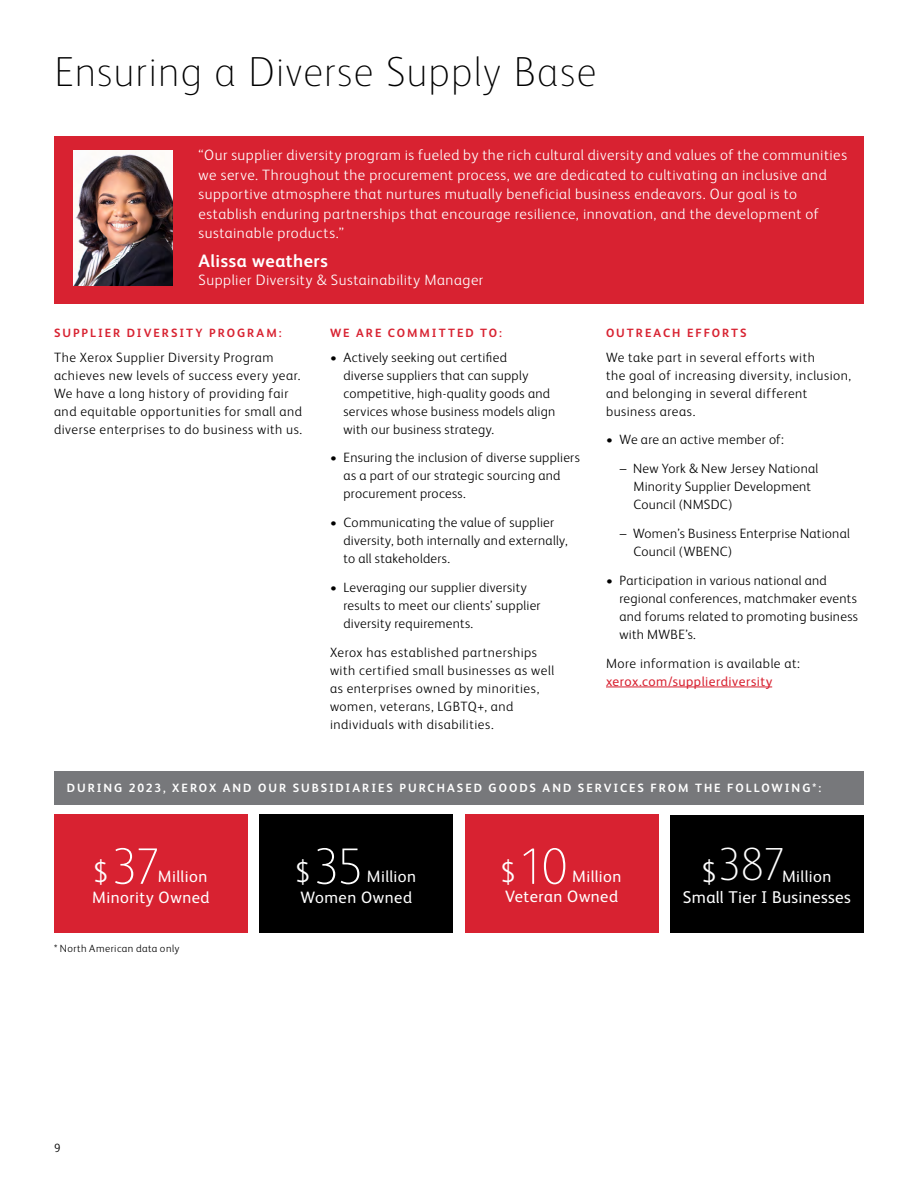
<style>
.page{position:relative;width:918px;height:1188px;background:#fff}
.page>*{position:absolute;margin:0;border:0;box-sizing:border-box;transform-origin:0 0}
.t1{font:100 51.45px "Xerox Sans";color:#fff}
.t2{font:100 46.5px "Xerox Sans";color:#fff}
.t3{font:100 42px "Xerox Sans";letter-spacing:.025em;color:#000}
.t4{font:700 18px "Xerox Sans";letter-spacing:.03em;color:#fff}
.t5{font:17.1px "Xerox Sans";letter-spacing:.02em;color:#fff}
.t6{font:16.5px "Xerox Sans";letter-spacing:.03em;color:#fff}
.t7{font:300 15px/19.5px "Xerox Sans";letter-spacing:.035em;color:#fff}
.t8{font:300 13.5px/18px "Xerox Sans";letter-spacing:.025em;color:#000}
.t9{font:13.5px "Xerox Sans";letter-spacing:.035em;color:#d82231}
.t10{font:700 12px "Xerox Sans";letter-spacing:.165em;color:#fff}
.t11{font:700 12px "Xerox Sans";letter-spacing:.165em;color:#d82231}
.t12{font:300 12px "Xerox Sans";color:#000}
.t13{font:300 10.5px "Xerox Sans";letter-spacing:.045em;color:#000}
.s1{font-weight:300;font-size:28.8px}
</style>
<div class="page">
<div style="left:54px;top:136px;width:810px;height:168px;background:#d82231"></div>
<img style="left:74px;top:151px;width:98px;height:135px">
<hr style="left:606px;top:687px;width:166px;height:1px;background:#d82231">
<div style="left:54px;top:771px;width:810px;height:33px;background:#77787b"></div>
<div style="left:54px;top:815px;width:194px;height:118px;background:#d82231"></div>
<div style="left:465px;top:815px;width:193px;height:118px;background:#d82231"></div>
<div style="left:259px;top:815px;width:194px;height:118px;background:#000"></div>
<div style="left:670px;top:815px;width:194px;height:118px;background:#000"></div>
<h3 class="t3" style="left:54px;top:45px;width:544px">Ensuring a Diverse Supply Base</h3>
<p class="t7" style="left:199px;top:145px;width:650px">“Our supplier diversity program is fueled by the rich cultural diversity and values of the communities we serve. Throughout the procurement process, we are dedicated to cultivating an inclusive and supportive atmosphere that nurtures mutually beneficial business endeavors. Our goal is to establish enduring partnerships that encourage resilience, innovation, and the development of sustainable products.”</p>
<h3 class="t4" style="left:199px;top:248px;width:131px">Alissa weathers</h3>
<p class="t7" style="left:199px;top:269px;width:286px">Supplier Diversity &amp; Sustainability Manager</p>
<p class="t11" style="left:54px;top:325px;width:229px">SUPPLIER DIVERSITY PROGRAM:</p>
<p class="t8" style="left:54px;top:347px;width:250px">The Xerox Supplier Diversity Program achieves new levels of success every year.<br>We have a long history of providing fair and equitable opportunities for small and diverse enterprises to do business with us.</p>
<p class="t11" style="left:330px;top:325px;width:174px">WE ARE COMMITTED TO:</p>
<p class="t8" style="left:344px;top:347px;width:213px;text-indent:-14px">• Actively seeking out certified<br>diverse suppliers that can supply competitive, high-quality goods and services whose business models align with our business strategy.</p>
<p class="t8" style="left:344px;top:448px;width:238px;text-indent:-14px">• Ensuring the inclusion of diverse suppliers as a part of our strategic sourcing and procurement process.</p>
<p class="t8" style="left:344px;top:513px;width:226px;text-indent:-14px">• Communicating the value of supplier diversity, both internally and externally, to all stakeholders.</p>
<p class="t8" style="left:344px;top:578px;width:199px;text-indent:-14px">• Leveraging our supplier diversity results to meet our clients’ supplier diversity requirements.</p>
<p class="t8" style="left:330px;top:642px;width:226px">Xerox has established partnerships with certified small businesses as well as enterprises owned by minorities, women, veterans, LGBTQ+, and individuals with disabilities.</p>
<p class="t11" style="left:606px;top:325px;width:142px">OUTREACH EFFORTS</p>
<p class="t8" style="left:606px;top:347px;width:247px">We take part in several efforts with<br>the goal of increasing diversity, inclusion, and belonging in several different business areas.</p>
<p class="t8" style="left:606px;top:430px;width:179px">• We are an active member of:</p>
<p class="t8" style="left:633px;top:459px;width:186px;text-indent:-14px">– New York &amp; New Jersey National<br>Minority Supplier Development<br>Council (NMSDC)</p>
<p class="t8" style="left:633px;top:524px;width:218px;text-indent:-14px">– Women’s Business Enterprise National<br>Council (WBENC)</p>
<p class="t8" style="left:620px;top:570px;width:240px;text-indent:-14px">• Participation in various national and regional conferences, matchmaker events and forums related to promoting business with MWBE’s.</p>
<p class="t8" style="left:606px;top:653px;width:196px">More information is available at:</p>
<p class="t9" style="left:606px;top:672px;width:168px">xerox.com/supplierdiversity</p>
<p class="t10" style="left:67px;top:780px;width:756px">DURING 2023, XEROX AND OUR SUBSIDIARIES PURCHASED GOODS AND SERVICES FROM THE FOLLOWING*:</p>
<h1 class="t1" style="left:93px;top:833px;width:69px"><span class="s1">$</span>37</h1>
<p class="t6" style="left:158px;top:865px;width:51px">Million</p>
<p class="t6" style="left:92px;top:887px;width:119px">Minority Owned</p>
<p class="t13" style="left:54px;top:942px;width:127px">* North American data only</p>
<p class="t12" style="left:54px;top:1140px;width:8px">9</p>
<h1 class="t1" style="left:295px;top:833px;width:70px"><span class="s1">$</span>35</h1>
<p class="t6" style="left:367px;top:865px;width:51px">Million</p>
<h1 class="t1" style="left:500px;top:833px;width:70px"><span class="s1">$</span>10</h1>
<p class="t6" style="left:572px;top:865px;width:51px">Million</p>
<h2 class="t2" style="left:701px;top:834px;width:86px"><span class="s1">$</span>387</h2>
<p class="t6" style="left:782px;top:865px;width:51px">Million</p>
<p class="t6" style="left:300px;top:887px;width:113px">Women Owned</p>
<p class="t6" style="left:505px;top:885px;width:115px">Veteran Owned</p>
<p class="t5" style="left:683px;top:886px;width:170px">Small Tier I Businesses</p>
</div>
